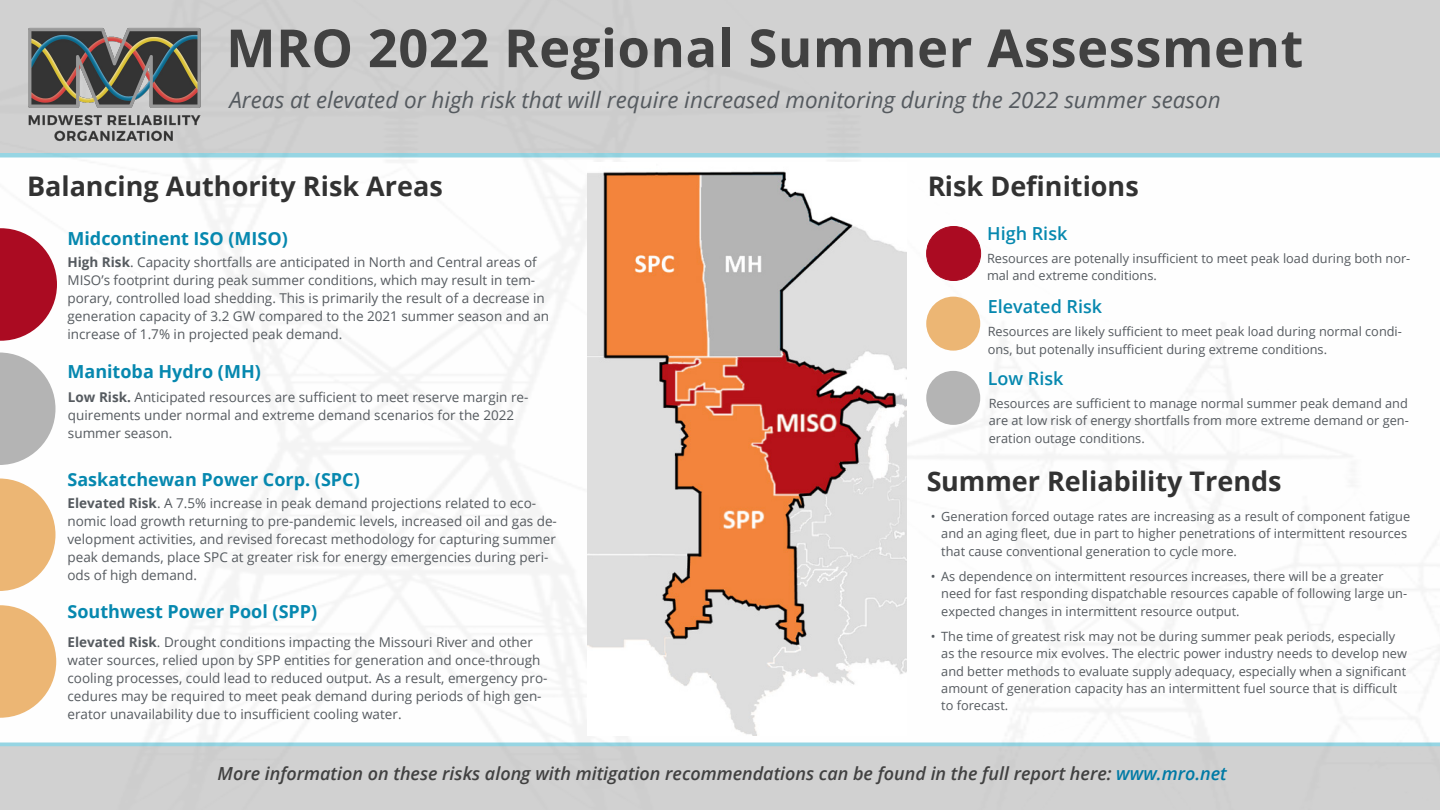
<style>
.page{position:relative;width:1440px;height:810px;background:#fff}
.page>*{position:absolute;margin:0;border:0;box-sizing:border-box;transform-origin:0 0}
.t1{font:700 52.5px "Open Sans";letter-spacing:.01em;color:#414141}
.t2{font:700 27px "Open Sans";color:#000}
.t3{font:italic 22.5px "Open Sans";color:#555a5f}
.t4{font:italic 600 18px "Open Sans";color:#414141}
.t5{font:700 18px "Open Sans";color:#0688af}
.t6{font:600 18px "Open Sans";color:#0688af}
.t7{font:13.5px/18px "Open Sans";color:#555a5f}
.t8{font:12.75px/17.2px "Open Sans";color:#555a5f}
.s1{font-weight:700}
.s2{color:#007aa5}
</style>
<div class="page">
<img style="left:0;top:158px;width:1440px;height:584px">
<div style="left:0;top:0;width:1440px;height:158px;background:#d1d1d1"></div>
<svg style="left:0;top:228px;width:57px;height:113px"></svg>
<svg style="left:0;top:353px;width:56px;height:112px"></svg>
<svg style="left:0;top:478px;width:56px;height:113px"></svg>
<div style="left:927px;top:226px;width:54px;height:54px;background:#ab0b22;border-radius:50%"></div>
<div style="left:926px;top:226px;width:55px;height:55px;border:1px solid #ab0b22;border-radius:50%"></div>
<img style="left:27px;top:27px;width:175px;height:115px">
<svg style="left:0;top:742px;width:1440px;height:68px;background:#cdd1d1"></svg>
<div style="left:926px;top:297px;width:54px;height:54px;background:#ecb674;border-radius:50%"></div>
<div style="left:926px;top:371px;width:54px;height:54px;background:#b4b4b4;border-radius:50%"></div>
<svg style="left:0;top:605px;width:56px;height:113px"></svg>
<img style="left:587px;top:162px;width:319px;height:574px">
<h1 class="t1" style="left:226px;top:11px;width:1079px">MRO 2022 Regional Summer Assessment</h1>
<h3 class="t3" style="left:230px;top:85px;width:993px">Areas at elevated or high risk that will require increased monitoring during the 2022 summer season</h3>
<h2 class="t2" style="left:27px;top:167px;width:417px">Balancing Authority Risk Areas</h2>
<h2 class="t2" style="left:927px;top:167px;width:213px">Risk Definitions</h2>
<h3 class="t5" style="left:68px;top:226px;width:222px">Midcontinent ISO (MISO)</h3>
<p class="t7" style="left:68px;top:253px;width:483px"><span class="s1">High Risk</span>. Capacity shortfalls are anticipated in North and Central areas of MISO’s footprint during peak summer conditions, which may result in tem&shy;porary, controlled load shedding. This is primarily the result of a decrease in generation capacity of 3.2 GW compared to the 2021 summer season and an increase of 1.7% in projected peak demand.</p>
<h3 class="t5" style="left:68px;top:359px;width:195px">Manitoba Hydro (MH)</h3>
<p class="t7" style="left:68px;top:388px;width:462px"><span class="s1">Low Risk.</span> Anticipated resources are sufficient to meet reserve margin re&shy;quirements under normal and extreme demand scenarios for the 2022 summer season.</p>
<h3 class="t5" style="left:68px;top:467px;width:294px">Saskatchewan Power Corp. (SPC)</h3>
<p class="t7" style="left:68px;top:494px;width:491px"><span class="s1">Elevated Risk</span>. A 7.5% increase in peak demand projections related to eco&shy;nomic load growth returning to pre-pandemic levels, increased oil and gas de&shy;velopment activities, and revised forecast methodology for capturing summer peak demands, place SPC at greater risk for energy emergencies during peri&shy;ods of high demand.</p>
<h3 class="t5" style="left:68px;top:599px;width:251px">Southwest Power Pool (SPP)</h3>
<p class="t7" style="left:68px;top:633px;width:482px"><span class="s1">Elevated Risk</span>. Drought conditions impacting the Missouri River and other water sources, relied upon by SPP entities for generation and once-through cooling processes, could lead to reduced output. As a result, emergency pro&shy;cedures may be required to meet peak demand during periods of high gen&shy;erator unavailability due to insufficient cooling water.</p>
<h3 class="t6" style="left:987px;top:221px;width:82px">High Risk</h3>
<p class="t8" style="left:987px;top:249px;width:425px">Resources are potenally insufficient to meet peak load during both nor&shy;mal and extreme conditions.</p>
<h3 class="t6" style="left:988px;top:295px;width:116px">Elevated Risk</h3>
<p class="t8" style="left:988px;top:323px;width:416px">Resources are likely sufficient to meet peak load during normal condi&shy;ons, but potenally insufficient during extreme conditions.</p>
<h3 class="t6" style="left:988px;top:366px;width:77px">Low Risk</h3>
<p class="t8" style="left:989px;top:394px;width:422px;text-align:justify">Resources are sufficient to manage normal summer peak demand and are at low risk of energy shortfalls from more extreme demand or gen&shy;eration outage conditions.</p>
<h2 class="t2" style="left:926px;top:462px;width:357px">Summer Reliability Trends</h2>
<p class="t8" style="left:941px;top:507px;width:470px;text-indent:-11px">• Generation forced outage rates are increasing as a result of component fatigue and an aging fleet, due in part to higher penetrations of intermittent resources that cause conventional generation to cycle more.</p>
<p class="t8" style="left:941px;top:567px;width:467px;text-indent:-11px">• As dependence on intermittent resources increases, there will be a greater need for fast responding dispatchable resources capable of following large un&shy;expected changes in intermittent resource output.</p>
<p class="t8" style="left:941px;top:627px;width:467px;text-indent:-11px">• The time of greatest risk may not be during summer peak periods, especially as the resource mix evolves. The electric power industry needs to develop new and better methods to evaluate supply adequacy, especially when a significant amount of generation capacity has an intermittent fuel source that is difficult to forecast.</p>
<h3 class="t4" style="left:218px;top:761px;width:1011px">More information on these risks along with mitigation recommendations can be found in the full report here: <span class="s2">www.mro.net</span></h3>
</div>
